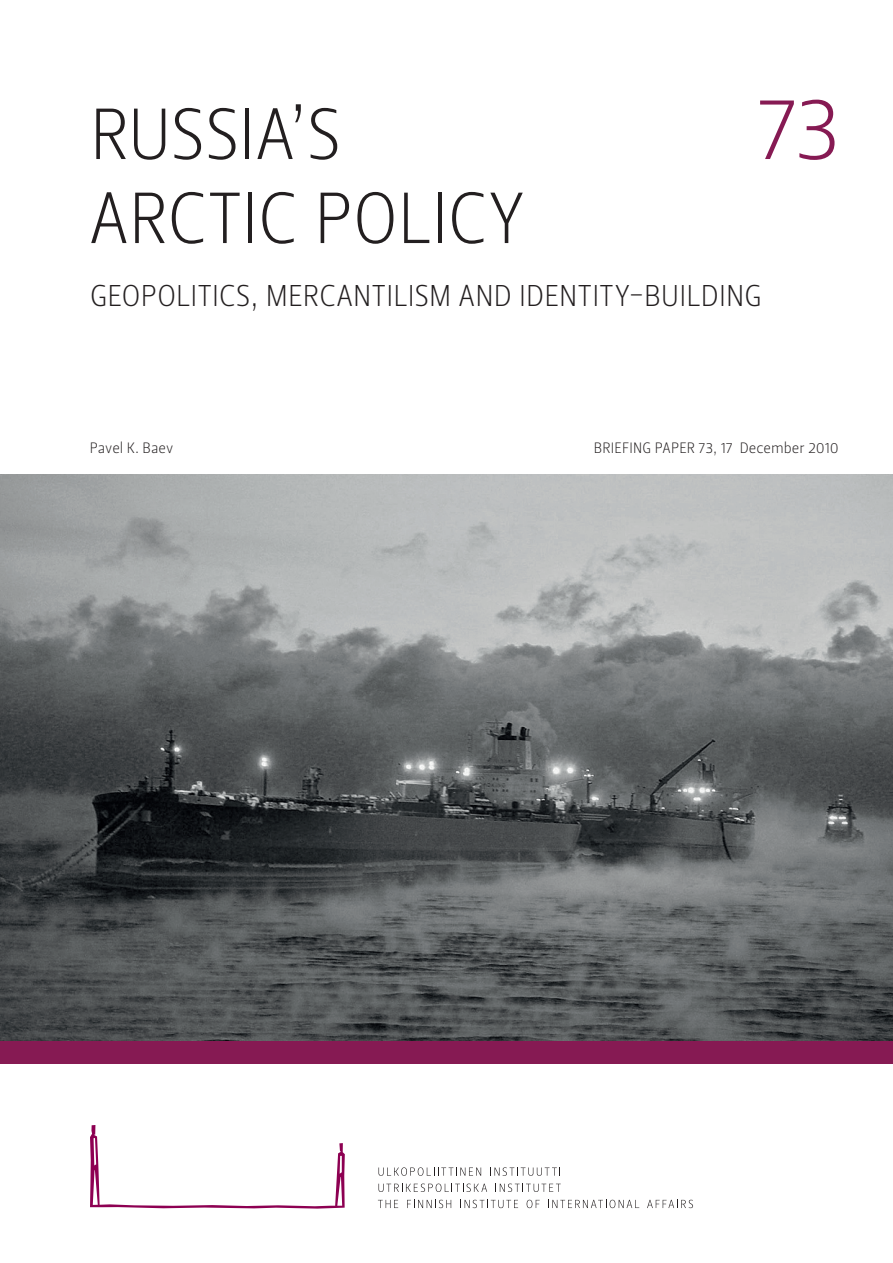
<style>
.page{position:relative;width:893px;height:1263px;background:#fff}
.page>*{position:absolute;margin:0;border:0;box-sizing:border-box;transform-origin:0 0}
.t1{font:90px "Leitura Sans Grot 1";color:#861a53}
.t2{font:72px/84px "Leitura Sans Grot 1";letter-spacing:-.005em;color:#231f20}
.t3{font:30px "Leitura Sans Grot 1";letter-spacing:.005em;color:#231f20}
.t4{font:15px "Leitura Sans Grot 1";letter-spacing:.005em;color:#231f20}
</style>
<div class="page">
<img style="left:0;top:474px;width:893px;height:567px">
<div style="left:0;top:1041px;width:893px;height:22px;background:#861a53"></div>
<svg style="left:378px;top:1167px;width:103px;height:9px"></svg>
<svg style="left:490px;top:1167px;width:70px;height:9px"></svg>
<svg style="left:378px;top:1183px;width:109px;height:9px"></svg>
<svg style="left:499px;top:1183px;width:62px;height:9px"></svg>
<svg style="left:378px;top:1200px;width:20px;height:8px"></svg>
<svg style="left:407px;top:1200px;width:44px;height:8px"></svg>
<svg style="left:460px;top:1200px;width:58px;height:8px"></svg>
<svg style="left:527px;top:1200px;width:13px;height:8px"></svg>
<svg style="left:548px;top:1200px;width:91px;height:8px"></svg>
<svg style="left:647px;top:1200px;width:46px;height:8px"></svg>
<svg style="left:90px;top:1125px;width:255px;height:83px"></svg>
<h2 class="t2" style="left:89px;top:102px;width:437px">Russia’s<br>Arctic Policy</h2>
<h1 class="t1" style="left:756px;top:95px;width:87px">73</h1>
<p class="t3" style="left:90px;top:285px;width:81px">GEOPOLITICS</p>
<p class="t3" style="left:250px;top:285px;width:134px">, MERCANTILIS</p>
<p class="t3" style="left:429px;top:285px;width:163px">M AND I DENTITY</p>
<p class="t3" style="left:628px;top:285px;width:135px">-BUILDING</p>
<p class="t4" style="left:90px;top:442px;width:85px">Pavel K. Baev</p>
<p class="t4" style="left:594px;top:442px;width:247px">BRI EFI NG PAPER 73, 17 December 2010</p>
</div>
